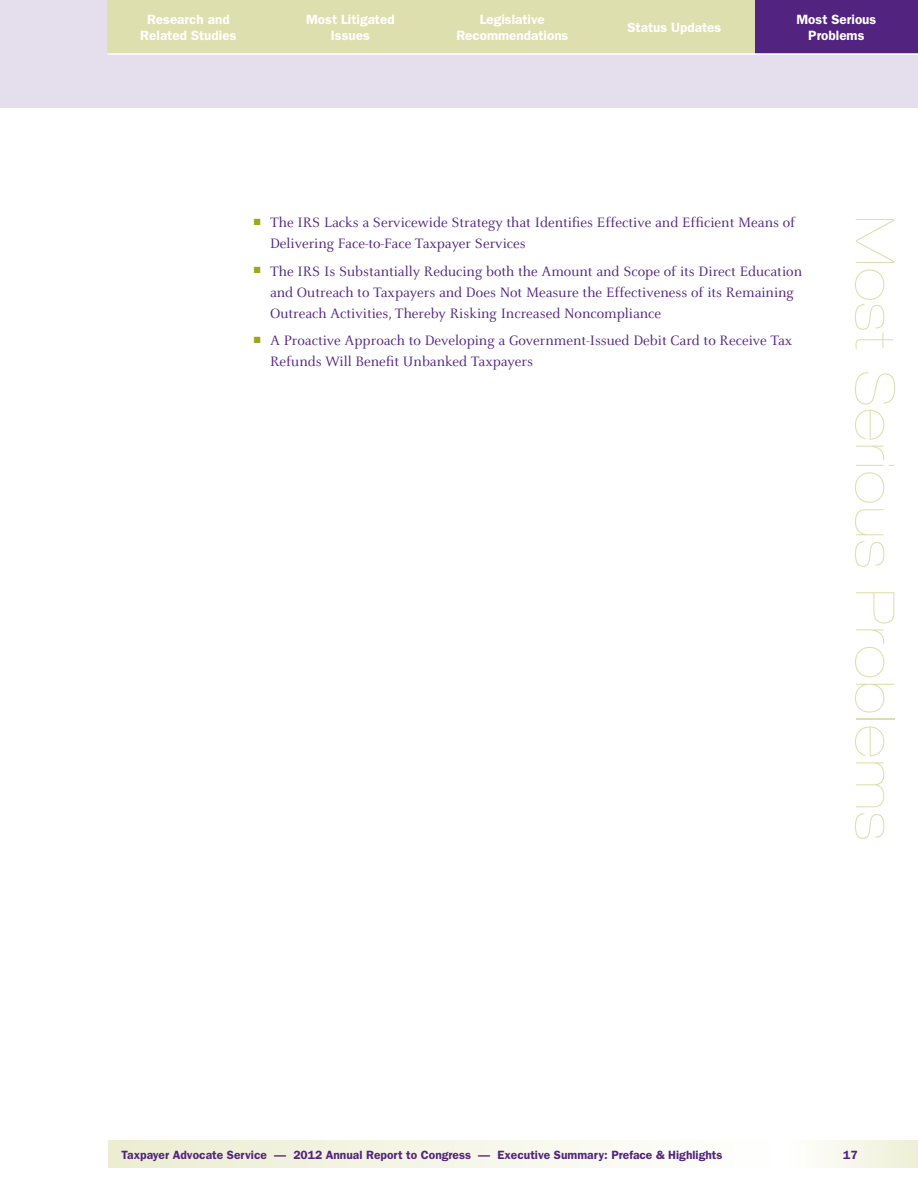
<style>
.page{position:relative;width:918px;height:1188px;background:#fff}
.page>*{position:absolute;margin:0;border:0;box-sizing:border-box;transform-origin:0 0}
.t1{font:900 expanded 54px "Helvetica Neue";letter-spacing:.04em;color:#dde0ae}
.t2{font:15px/21px "Celeste";color:#52247f}
.t3{font:600 13.5px/16.5px "Franklin Gothic";color:#fff;text-align:center}
.t4{font:600 12px "Franklin Gothic";color:#52247f}
.s1{color:#9fa617}
</style>
<div class="page">
<div style="left:0;top:0;width:918px;height:108px;background:#e5deec"></div>
<div style="left:755px;top:0;width:163px;height:54px;background:#52247f"></div>
<div style="left:593px;top:0;width:162px;height:54px;background:#dde0ae"></div>
<div style="left:431px;top:0;width:162px;height:54px;background:#dde0ae"></div>
<div style="left:107px;top:0;width:162px;height:54px;background:#dde0ae"></div>
<div style="left:269px;top:0;width:162px;height:54px;background:#dde0ae"></div>
<hr style="left:107px;top:53px;width:811px;height:2px;background:#fff">
<svg style="left:108px;top:1141px;width:525px;height:27px"></svg>
<div style="left:770px;top:1141px;width:148px;height:27px;background:linear-gradient(to right,#fff,#eeefd6)"></div>
<p class="t3" style="left:140px;top:11px;width:98px">Research and<br>Related Studies</p>
<p class="t3" style="left:306px;top:11px;width:90px">Most Litigated<br>Issues</p>
<p class="t3" style="left:456px;top:11px;width:114px">Legislative<br>Recommendations</p>
<p class="t3" style="left:628px;top:19px;width:95px">Status Updates</p>
<p class="t3" style="left:796px;top:11px;width:81px">Most Serious<br>Problems</p>
<p class="t2" style="left:270px;top:212px;width:527px;text-indent:-16px"><span class="s1">■</span> The IRS Lacks a Servicewide Strategy that Identifies Effective and Efficient Means of<br>Delivering Face-to-Face Taxpayer Services</p>
<p class="t2" style="left:270px;top:261px;width:534px;text-indent:-16px"><span class="s1">■</span> The IRS Is Substantially Reducing both the Amount and Scope of its Direct Education and Outreach to Taxpayers and Does Not Measure the Effectiveness of its Remaining<br>Outreach Activities, Thereby Risking Increased Noncompliance</p>
<p class="t2" style="left:270px;top:331px;width:524px;text-indent:-16px"><span class="s1">■</span> A Proactive Approach to Developing a Government-Issued Debit Card to Receive Tax<br>Refunds Will Benefit Unbanked Taxpayers</p>
<h1 class="t1" style="left:906px;top:216px;width:625px;rotate:90deg">Most Serious Problems</h1>
<p class="t4" style="left:122px;top:1148px;width:603px">Taxpayer Advocate Service — 2012 Annual Report to Congress — Executive Summary: Preface &amp; Highlights</p>
<p class="t4" style="left:843px;top:1148px;width:16px">17</p>
</div>
